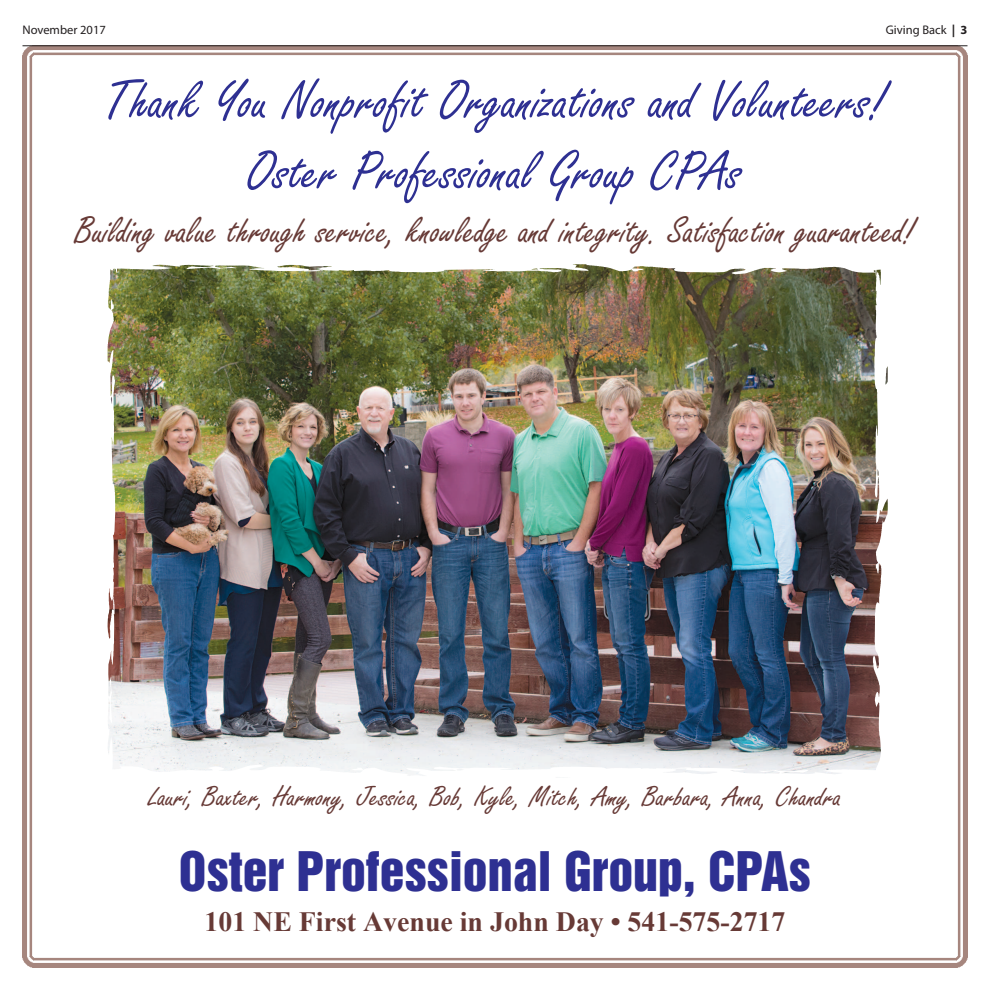
<style>
.page{position:relative;width:990px;height:990px;background:#fff}
.page>*{position:absolute;margin:0;border:0;box-sizing:border-box;transform-origin:0 0}
.t1{font:58.88px/70.6px "Freestyle Script";color:#2e3092;text-align:center}
.t2{font:49.88px "Helvetica Inserat";color:#2e3092}
.t3{font:40.12px "Freestyle Script";color:#673a36}
.t4{font:30px "Freestyle Script";color:#673a36;scale:1.05 1}
.t5{font:700 27.88px "Times New Roman";color:#673a36}
.t6{font:12.5px "Myriad Pro";color:#231f20}
.s1{font-weight:700}
</style>
<div class="page">
<svg style="left:22px;top:45px;width:12px;height:11px"></svg>
<svg style="left:956px;top:45px;width:12px;height:11px"></svg>
<svg style="left:956px;top:956px;width:12px;height:12px"></svg>
<svg style="left:22px;top:956px;width:12px;height:12px"></svg>
<img style="left:34px;top:45px;width:922px;height:11px">
<img style="left:957px;top:56px;width:11px;height:900px">
<img style="left:22px;top:56px;width:11px;height:900px">
<img style="left:107px;top:264px;width:781px;height:512px">
<img style="left:369px;top:264px;width:220px;height:9px">
<hr style="left:23px;top:46px;width:945px;height:1px;background:#231f20">
<p class="t6" style="left:22px;top:26px;width:85px">November 2017</p>
<p class="t6" style="left:886px;top:26px;width:83px">Giving Back <span class="s1">| 3</span></p>
<h1 class="t1" style="left:104px;top:70px;width:783px">Thank You Nonprofit Organizations and Volunteers!<br>Oster Professional Group CPAs</h1>
<p class="t3" style="left:75px;top:215px;width:841px">Building value through service, knowledge and integrity. Satisfaction guaranteed!</p>
<p class="t4" style="left:148px;top:785px;width:662px">Lauri, Baxter, Harmony, Jessica, Bob, Kyle, Mitch, Amy, Barbara, Anna, Chandra</p>
<p class="t2" style="left:179px;top:851px;width:634px">Oster Professional Group, CPAs</p>
<p class="t5" style="left:205px;top:912px;width:582px">101 NE First Avenue in John Day • 541-575-2717</p>
</div>
